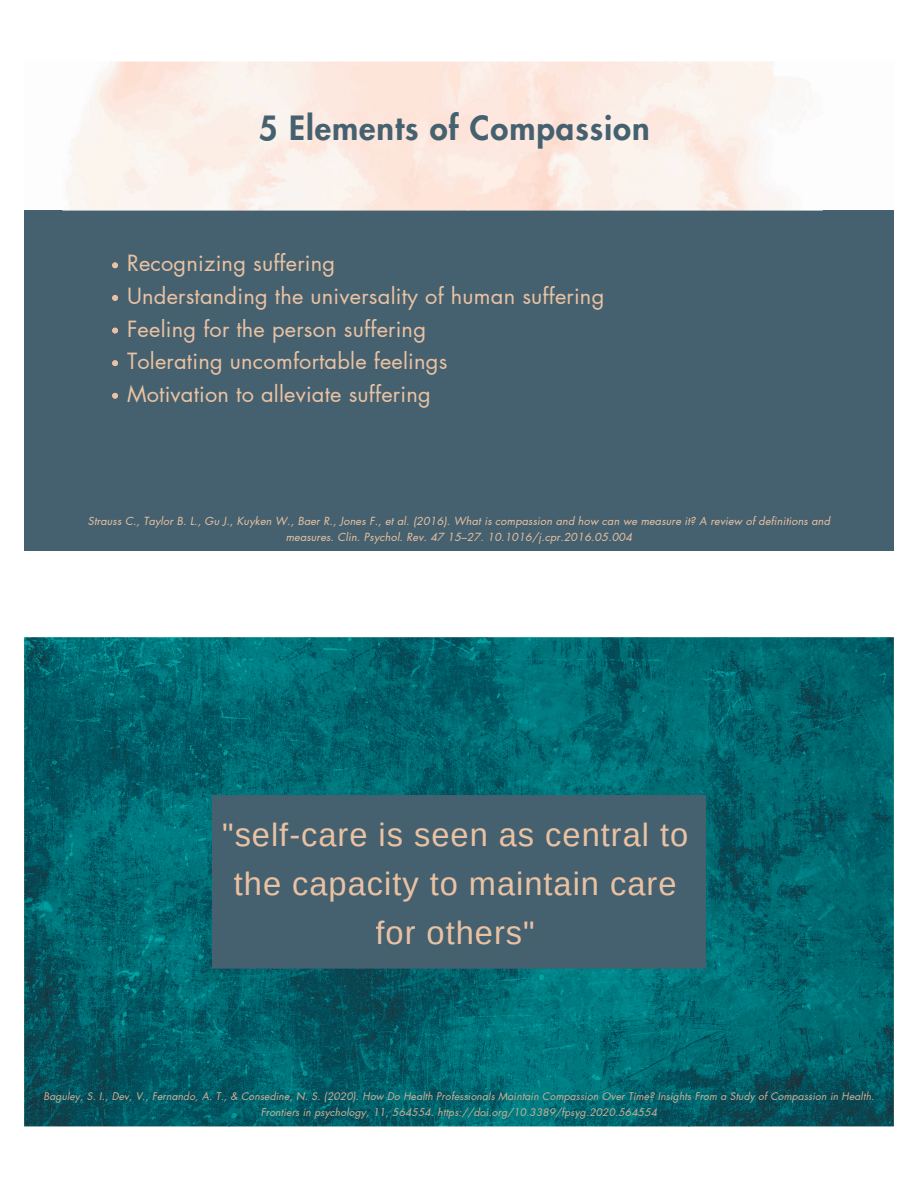
<style>
.page{position:relative;width:918px;height:1188px;background:#fff}
.page>*{position:absolute;margin:0;border:0;box-sizing:border-box;transform-origin:0 0}
.t1{font:32.55px/48.9px "Arimo";letter-spacing:.03em;color:#eac2a3;text-align:center}
.t2{font:800 32.55px "Futura LT Pro";letter-spacing:.03em;color:#45616f}
.t3{font:21.75px/32.5px "Futura LT Pro";letter-spacing:.01em;color:#eac2a3}
.t4{font:italic 10.95px/16.4px "Futura LT Pro";letter-spacing:.01em;color:#eac2a3;text-align:center}
.t5{font:italic 10.35px/15.5px "Futura LT Pro";letter-spacing:.01em;color:#d2b096;text-align:center}
</style>
<div class="page">
<div style="left:24px;top:211px;width:870px;height:340px;background:#45616f"></div>
<svg style="left:112px;top:393px;width:6px;height:6px"></svg>
<div style="left:127px;top:384px;width:302px;height:24px;background:#45616f"></div>
<div style="left:89px;top:516px;width:742px;height:12px;background:#45616f"></div>
<div style="left:287px;top:532px;width:345px;height:12px;background:#45616f"></div>
<div style="left:62px;top:211px;width:761px;height:169px;background:#45616f"></div>
<svg style="left:112px;top:262px;width:6px;height:6px"></svg>
<div style="left:129px;top:253px;width:204px;height:24px;background:#45616f"></div>
<svg style="left:112px;top:295px;width:6px;height:6px"></svg>
<div style="left:129px;top:286px;width:474px;height:24px;background:#45616f"></div>
<svg style="left:112px;top:328px;width:6px;height:5px"></svg>
<div style="left:129px;top:318px;width:295px;height:24px;background:#45616f"></div>
<svg style="left:112px;top:360px;width:6px;height:6px"></svg>
<div style="left:127px;top:351px;width:320px;height:24px;background:#45616f"></div>
<img style="left:24px;top:637px;width:870px;height:195px">
<img style="left:24px;top:832px;width:204px;height:294px">
<img style="left:690px;top:832px;width:204px;height:294px">
<img style="left:228px;top:968px;width:462px;height:158px">
<img style="left:44px;top:1092px;width:829px;height:11px">
<img style="left:262px;top:1107px;width:395px;height:11px">
<div style="left:212px;top:795px;width:494px;height:173px;background:#45616f"></div>
<div style="left:224px;top:822px;width:463px;height:24px;background:#45616f"></div>
<div style="left:234px;top:871px;width:441px;height:31px;background:#45616f"></div>
<div style="left:376px;top:920px;width:157px;height:24px;background:#45616f"></div>
<h1 class="t2" style="left:259px;top:114px;width:392px">5 Elements of Compassion</h1>
<h2 class="t3" style="left:127px;top:248px;width:479px">Recognizing suffering<br>Understanding the universality of human suffering Feeling for the person suffering<br>Tolerating uncomfortable feelings</h2>
<h2 class="t3" style="left:127px;top:379px;width:305px">Motivation to alleviate suffering</h2>
<p class="t4" style="left:88px;top:513px;width:744px">Strauss C., Taylor B. L., Gu J., Kuyken W., Baer R., Jones F., et al. (2016). What is compassion and how can we measure it? A review of definitions and measures. Clin. Psychol. Rev. 47 15–27. 10.1016/j.cpr.2016.05.004</p>
<h1 class="t1" style="left:222px;top:810px;width:468px">"self-care is seen as central to the capacity to maintain care for others"</h1>
<p class="t5" style="left:44px;top:1089px;width:832px">Baguley, S. I., Dev, V., Fernando, A. T., &amp; Consedine, N. S. (2020). How Do Health Professionals Maintain Compassion Over Time? Insights From a Study of Compassion in Health.<br>Frontiers in psychology, 11, 564554. https://doi.org/10.3389/fpsyg.2020.564554</p>
</div>
